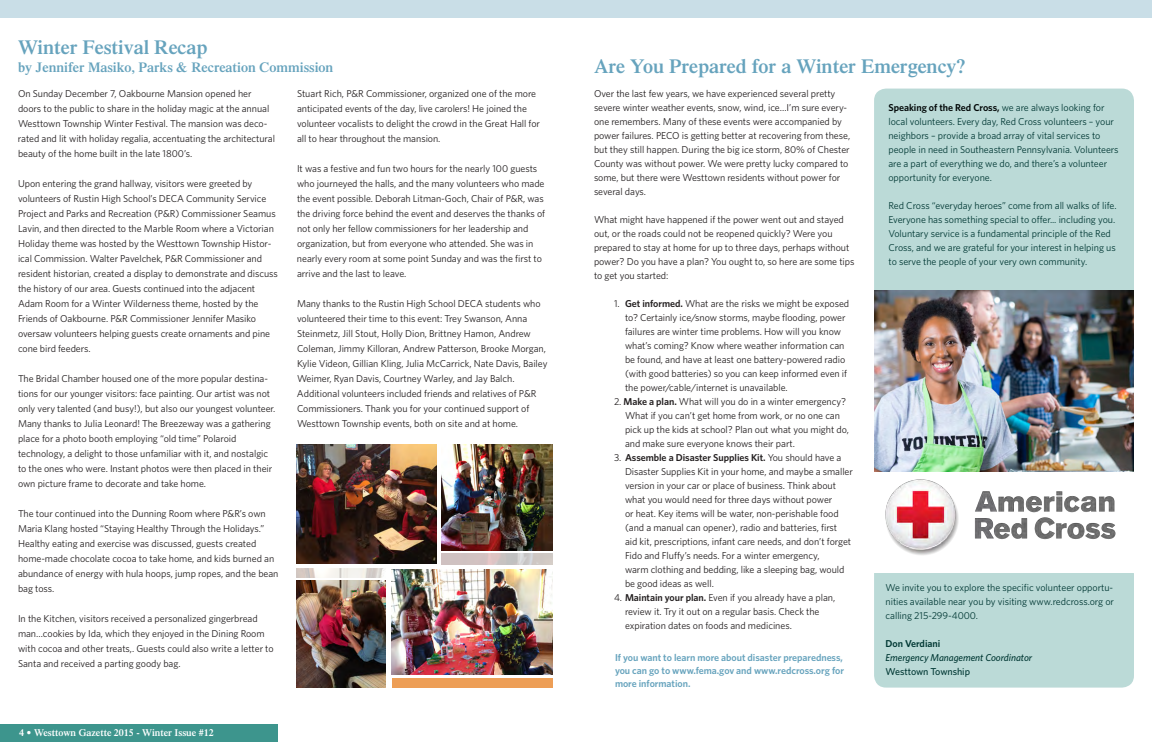
<style>
.page{position:relative;width:1152px;height:756px;background:#fff}
.page>*{position:absolute;margin:0;border:0;box-sizing:border-box;transform-origin:0 0}
.t1{font:600 20px "Times";color:#66a3bd}
.t2{font:600 14px "Times";color:#66a3bd}
.t3{font:10px/15px "Whitney";letter-spacing:-.005em;color:#231f20}
.t4{font:10px/14px "Whitney";letter-spacing:-.005em;color:#013834}
.t5{font:600 10px/13px "Whitney";letter-spacing:-.005em;color:#66a3bd;text-align:justify}
.t6{font:italic 500 10px/14px "Whitney";letter-spacing:-.005em;color:#013834}
.t7{font:600 10px "Times";color:#fff}
.s1{font-weight:600;color:#000606}
.s2{font-weight:600}
.s3{font-weight:600;font-style:normal}
.s4{font-style:normal}
</style>
<div class="page">
<div style="left:874px;top:89px;width:260px;height:217px;background:#bbdad7;border-radius:12px"></div>
<div style="left:0;top:724px;width:278px;height:18px;background:#3d958d"></div>
<div style="left:0;top:0;width:1152px;height:18px;background:#c9dee7"></div>
<img style="left:296px;top:581px;width:90px;height:107px">
<img style="left:442px;top:445px;width:110px;height:105px">
<img style="left:296px;top:445px;width:141px;height:119px">
<img style="left:392px;top:569px;width:160px;height:106px">
<img style="left:442px;top:554px;width:110px;height:10px">
<img style="left:296px;top:569px;width:88px;height:8px">
<div style="left:392px;top:678px;width:160px;height:10px;background:#ed9e56"></div>
<img style="left:874px;top:291px;width:260px;height:181px">
<div style="left:874px;top:562px;width:260px;height:126px;background:#bbdad7;border-radius:12px"></div>
<div style="left:868px;top:549px;width:271px;height:23px;background:#fff"></div>
<img style="left:885px;top:479px;width:231px;height:76px">
<p class="t1" style="left:18px;top:35px;width:191px">Winter Festival Recap</p>
<p class="t2" style="left:18px;top:59px;width:317px">by Jennifer Masiko, Parks &amp; Recreation Commission</p>
<p class="t3" style="left:18px;top:85px;width:259px">On Sunday December 7, Oakbourne Mansion opened her doors to the public to share in the holiday magic at the annual Westtown Township Winter Festival. The mansion was deco&shy;rated and lit with holiday regalia, accentuating the architectural beauty of the home built in the late 1800’s.</p>
<p class="t3" style="left:18px;top:175px;width:261px">Upon entering the grand hallway, visitors were greeted by volunteers of Rustin High School’s DECA Community Service Project and Parks and Recreation (P&amp;R) Commissioner Seamus Lavin, and then directed to the Marble Room where a Victorian Holiday theme was hosted by the Westtown Township Histor&shy;ical Commission. Walter Pavelchek, P&amp;R Commissioner and resident historian, created a display to demonstrate and discuss the history of our area. Guests continued into the adjacent Adam Room for a Winter Wilderness theme, hosted by the Friends of Oakbourne. P&amp;R Commissioner Jennifer Masiko oversaw volunteers helping guests create ornaments and pine cone bird feeders.</p>
<p class="t3" style="left:18px;top:370px;width:258px">The Bridal Chamber housed one of the more popular destina&shy;tions for our younger visitors: face painting. Our artist was not only very talented (and busy!), but also our youngest volunteer.<br>Many thanks to Julia Leonard! The Breezeway was a gathering place for a photo booth employing “old time” Polaroid technology, a delight to those unfamiliar with it, and nostalgic to the ones who were. Instant photos were then placed in their own picture frame to decorate and take home.</p>
<p class="t3" style="left:18px;top:505px;width:262px">The tour continued into the Dunning Room where P&amp;R’s own Maria Klang hosted “Staying Healthy Through the Holidays.” Healthy eating and exercise was discussed, guests created home-made chocolate cocoa to take home, and kids burned an abundance of energy with hula hoops, jump ropes, and the bean bag toss.</p>
<p class="t3" style="left:18px;top:610px;width:257px">In the Kitchen, visitors received a personalized gingerbread man…cookies by Ida, which they enjoyed in the Dining Room with cocoa and other treats,. Guests could also write a letter to Santa and received a parting goody bag.</p>
<p class="t3" style="left:297px;top:85px;width:245px">Stuart Rich, P&amp;R Commissioner, organized one of the more anticipated events of the day, live carolers! He joined the volunteer vocalists to delight the crowd in the Great Hall for all to hear throughout the mansion.</p>
<p class="t3" style="left:297px;top:160px;width:250px">It was a festive and fun two hours for the nearly 100 guests who journeyed the halls, and the many volunteers who made the event possible. Deborah Litman-Goch, Chair of P&amp;R, was the driving force behind the event and deserves the thanks of not only her fellow commissioners for her leadership and organization, but from everyone who attended. She was in nearly every room at some point Sunday and was the first to arrive and the last to leave.</p>
<p class="t3" style="left:297px;top:295px;width:252px">Many thanks to the Rustin High School DECA students who volunteered their time to this event: Trey Swanson, Anna Steinmetz, Jill Stout, Holly Dion, Brittney Hamon, Andrew Coleman, Jimmy Killoran, Andrew Patterson, Brooke Morgan, Kylie Videon, Gillian Kling, Julia McCarrick, Nate Davis, Bailey Weimer, Ryan Davis, Courtney Warley, and Jay Balch.<br>Additional volunteers included friends and relatives of P&amp;R Commissioners. Thank you for your continued support of Westtown Township events, both on site and at home.</p>
<p class="t7" style="left:19px;top:727px;width:196px">4 • Westtown Gazette 2015 - Winter Issue #12</p>
<p class="t1" style="left:594px;top:54px;width:373px">Are You Prepared for a Winter Emergency?</p>
<p class="t4" style="left:888px;top:100px;width:232px"><span class="s1">Speaking of the Red Cross,</span> we are always looking for local volunteers. Every day, Red Cross volunteers – your neighbors – provide a broad array of vital services to people in need in Southeastern Pennsylvania. Volunteers are a part of everything we do, and there’s a volunteer opportunity for everyone.</p>
<p class="t4" style="left:888px;top:198px;width:229px">Red Cross “everyday heroes” come from all walks of life.<br>Everyone has something special to offer... including you.<br>Voluntary service is a fundamental principle of the Red Cross, and we are grateful for your interest in helping us to serve the people of your very own community.</p>
<p class="t3" style="left:594px;top:86px;width:258px;line-height:14px">Over the last few years, we have experienced several pretty severe winter weather events, snow, wind, ice…I’m sure every&shy;one remembers. Many of these events were accompanied by power failures. PECO is getting better at recovering from these, but they still happen. During the big ice storm, 80% of Chester County was without power. We were pretty lucky compared to some, but there were Westtown residents without power for several days.</p>
<p class="t3" style="left:594px;top:212px;width:262px;line-height:14px">What might have happened if the power went out and stayed out, or the roads could not be reopened quickly? Were you prepared to stay at home for up to three days, perhaps without power? Do you have a plan? You ought to, so here are some tips to get you started:</p>
<p class="t3" style="left:625px;top:296px;width:226px;line-height:14px;text-indent:-11px">1. <span class="s2">Get informed.</span> What are the risks we might be exposed to? Certainly ice/snow storms, maybe flooding, power failures are winter time problems. How will you know what’s coming? Know where weather information can be found, and have at least one battery-powered radio (with good batteries) so you can keep informed even if the power/cable/internet is unavailable.</p>
<p class="t3" style="left:625px;top:394px;width:226px;line-height:14px;text-indent:-11px">2. <span class="s2">Make a plan.</span> What will you do in a winter emergency?<br>What if you can’t get home from work, or no one can pick up the kids at school? Plan out what you might do, and make sure everyone knows their part.</p>
<p class="t3" style="left:625px;top:450px;width:229px;line-height:14px;text-indent:-11px">3. <span class="s2">Assemble a Disaster Supplies Kit.</span> You should have a Disaster Supplies Kit in your home, and maybe a smaller version in your car or place of business. Think about what you would need for three days without power<br>or heat. Key items will be water, non-perishable food (and a manual can opener), radio and batteries, first<br>aid kit, prescriptions, infant care needs, and don’t forget Fido and Fluffy’s needs. For a winter emergency,</p>
<p class="t3" style="left:625px;top:562px;width:221px;line-height:14px">warm clothing and bedding, like a sleeping bag, would be good ideas as well.</p>
<p class="t3" style="left:625px;top:590px;width:212px;line-height:14px;text-indent:-11px">4. <span class="s2">Maintain your plan.</span> Even if you already have a plan, review it. Try it out on a regular basis. Check the expiration dates on foods and medicines.</p>
<p class="t5" style="left:615px;top:650px;width:231px">If you want to learn more about disaster preparedness, you can go to www.fema.gov and www.redcross.org for more information.</p>
<p class="t4" style="left:886px;top:581px;width:230px;text-align:justify">We invite you to explore the specific volunteer opportu&shy;nities available near you by visiting www.redcross.org or calling 215-299-4000.</p>
<p class="t6" style="left:886px;top:637px;width:148px"><span class="s3">Don Verdiani<br></span>Emergency Management Coordinator<br><span class="s4">Westtown Township</span></p>
</div>
